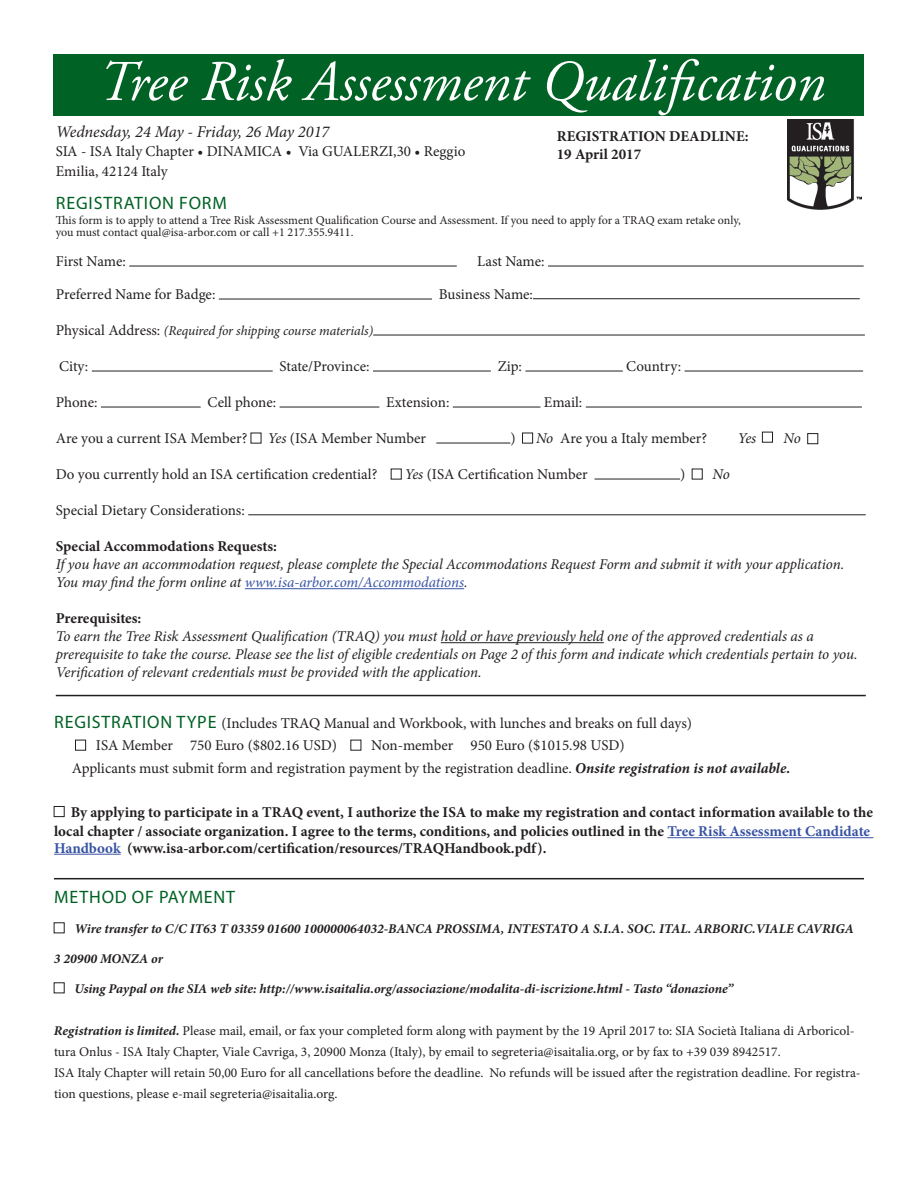
<style>
.page{position:relative;width:918px;height:1188px;background:#fff}
.page>*{position:absolute;margin:0;border:0;box-sizing:border-box;transform-origin:0 0}
.t1{font:italic 57.45px "Adobe Garamond Pro";color:#fff}
.t2{font:18px "Myriad Pro";letter-spacing:.045em;color:#006224}
.t3{font:italic 16.5px "Minion Pro";letter-spacing:-.005em;color:#231f20}
.t4{font:15px/22.5px "Minion Pro";color:#231f20}
.t5{font:italic 15px/18px "Minion Pro";letter-spacing:-.01em;color:#231f20}
.t6{font:700 15px/19.5px "Minion Pro";color:#231f20;text-align:right}
.t7{font:italic 13.5px "Minion Pro";letter-spacing:-.01em;color:#231f20}
.t8{font:13.35px/21px "Minion Pro";color:#231f20}
.t9{font:italic 700 13.35px "Minion Pro";color:#231f20}
.t10{font:12px/12px "Minion Pro";letter-spacing:-.005em;color:#231f20}
.s1{font-style:normal;font-size:15px}
.s2{font-style:italic}
.s3{color:#3853a3}
.s4{font-family:"Myriad Pro";font-size:18px;color:#006224}
.s5{font-weight:700;font-style:italic}
</style>
<div class="page">
<hr style="left:245px;top:588px;width:219px;height:1px;background:#3853a3">
<hr style="left:441px;top:642px;width:163px;height:1px;background:#231f20">
<hr style="left:129px;top:266px;width:328px;height:1px;background:#231f20">
<hr style="left:548px;top:266px;width:316px;height:1px;background:#231f20">
<hr style="left:219px;top:299px;width:213px;height:1px;background:#231f20">
<hr style="left:533px;top:298px;width:327px;height:1px;background:#231f20">
<hr style="left:373px;top:335px;width:492px;height:1px;background:#231f20">
<hr style="left:92px;top:371px;width:181px;height:1px;background:#231f20">
<hr style="left:373px;top:371px;width:118px;height:1px;background:#231f20">
<hr style="left:525px;top:371px;width:98px;height:1px;background:#231f20">
<hr style="left:685px;top:371px;width:178px;height:1px;background:#231f20">
<hr style="left:101px;top:407px;width:100px;height:1px;background:#231f20">
<hr style="left:280px;top:407px;width:99px;height:1px;background:#231f20">
<hr style="left:453px;top:407px;width:87px;height:1px;background:#231f20">
<hr style="left:586px;top:407px;width:276px;height:1px;background:#231f20">
<hr style="left:436px;top:443px;width:74px;height:1px;background:#231f20">
<div style="left:522px;top:433px;width:11px;height:10px;border:1px solid #231f20"></div>
<hr style="left:595px;top:479px;width:85px;height:1px;background:#231f20">
<hr style="left:248px;top:515px;width:618px;height:1px;background:#231f20">
<div style="left:54px;top:54px;width:810px;height:62px;background:#006224"></div>
<div style="left:75px;top:740px;width:11px;height:10px;border:1px solid #231f20"></div>
<img style="left:788px;top:119px;width:74px;height:91px">
<hr style="left:667px;top:837px;width:206px;height:1px;background:#3853a3">
<hr style="left:54px;top:854px;width:67px;height:1px;background:#3853a3">
<div style="left:54px;top:806px;width:10px;height:11px;border:1px solid #231f20"></div>
<hr style="left:54px;top:878px;width:810px;height:1px;background:#231f20">
<hr style="left:56px;top:695px;width:810px;height:1px;background:#231f20">
<div style="left:808px;top:434px;width:10px;height:10px;border:1px solid #231f20"></div>
<div style="left:762px;top:432px;width:11px;height:10px;border:1px solid #231f20"></div>
<h1 class="t1" style="left:98px;top:47px;width:729px">Tree Risk Assessment Qualification</h1>
<p class="t3" style="left:56px;top:120px;width:275px">Wednesday, 24 May - Friday, 26 May 2017</p>
<p class="t4" style="left:56px;top:142px;width:411px;line-height:19.5px">SIA - ISA Italy Chapter • DINAMICA • Via GUALERZI,30 • Reggio<br>Emilia, 42124 Italy</p>
<p class="t6" style="left:557px;top:127px;width:193px;line-height:18px;text-align:left">REGISTRATION DEADLINE:<br>19 April 2017</p>
<p class="t2" style="left:56px;top:192px;width:172px">REGISTRATION FORM</p>
<p class="t10" style="left:56px;top:214px;width:687px">This form is to apply to attend a Tree Risk Assessment Qualification Course and Assessment. If you need to apply for a TRAQ exam retake only, you must contact qual@isa-arbor.com or call +1 217.355.9411.</p>
<p class="t4" style="left:56px;top:250px;width:72px">First Name:</p>
<p class="t4" style="left:477px;top:250px;width:69px">Last Name:</p>
<p class="t4" style="left:56px;top:283px;width:161px">Preferred Name for Badge:</p>
<p class="t4" style="left:439px;top:283px;width:96px">Business Name:</p>
<p class="t7" style="left:56px;top:322px;width:319px"><span class="s1">Physical Address:</span> (Required for shipping course materials)</p>
<p class="t4" style="left:59px;top:355px;width:31px">City:</p>
<p class="t4" style="left:280px;top:355px;width:92px">State/Province:</p>
<p class="t4" style="left:498px;top:355px;width:26px">Zip:</p>
<p class="t4" style="left:626px;top:355px;width:56px">Country:</p>
<p class="t4" style="left:56px;top:391px;width:43px">Phone:</p>
<p class="t4" style="left:208px;top:391px;width:70px">Cell phone:</p>
<p class="t4" style="left:386px;top:391px;width:65px">Extension:</p>
<p class="t4" style="left:544px;top:391px;width:40px">Email:</p>
<p class="t4" style="left:56px;top:427px;width:193px">Are you a current ISA Member?</p>
<p class="t4" style="left:268px;top:427px;width:160px"><span class="s2">Yes</span> (ISA Member Number</p>
<p class="t4" style="left:510px;top:427px;width:7px">)</p>
<p class="t4" style="left:536px;top:427px;width:173px"><span class="s2">No</span> Are you a Italy member?</p>
<p class="t5" style="left:738px;top:429px;width:20px">Yes</p>
<p class="t5" style="left:784px;top:429px;width:19px">No</p>
<p class="t4" style="left:56px;top:463px;width:323px">Do you currently hold an ISA certification credential?</p>
<p class="t4" style="left:405px;top:463px;width:184px"><span class="s2">Yes</span> (ISA Certification Number</p>
<p class="t4" style="left:680px;top:463px;width:7px">)</p>
<p class="t5" style="left:713px;top:465px;width:19px">No</p>
<p class="t4" style="left:56px;top:499px;width:191px">Special Dietary Considerations:</p>
<p class="t6" style="left:56px;top:536px;width:223px">Special Accommodations Requests:</p>
<p class="t5" style="left:56px;top:555px;width:790px">If you have an accommodation request, please complete the Special Accommodations Request Form and submit it with your application.<br>You may find the form online at <span class="s3">www.isa-arbor.com/Accommodations</span>.</p>
<p class="t6" style="left:56px;top:608px;width:87px">Prerequisites:</p>
<p class="t5" style="left:56px;top:627px;width:803px">To earn the Tree Risk Assessment Qualification (TRAQ) you must hold or have previously held one of the approved credentials as a prerequisite to take the course. Please see the list of eligible credentials on Page 2 of this form and indicate which credentials pertain to you.<br>Verification of relevant credentials must be provided with the application.</p>
<p class="t4" style="left:96px;top:712px;width:598px;text-indent:-42px"><span class="s4">REGISTRATION TYPE</span> (Includes TRAQ Manual and Workbook, with lunches and breaks on full days)<br>ISA Member 750 Euro ($802.16 USD)</p>
<p class="t4" style="left:72px;top:734px;width:720px;text-indent:299px">Non-member 950 Euro ($1015.98 USD)<br>Applicants must submit form and registration payment by the registration deadline. <span class="s5">Onsite registration is not available.</span></p>
<p class="t6" style="left:54px;top:802px;width:821px">By applying to participate in a TRAQ event, I authorize the ISA to make my registration and contact information available to the local chapter / associate organization. I agree to the terms, conditions, and policies outlined in the <span class="s3">Tree Risk Assessment Candidate</span></p>
<p class="t6" style="left:54px;top:838px;width:494px"><span class="s3">Handbook</span> (www.isa-arbor.com/certification/resources/TRAQHandbook.pdf).</p>
<p class="t2" style="left:54px;top:886px;width:183px">METHOD OF PAYMENT</p>
<p class="t9" style="left:75px;top:919px;width:781px">Wire transfer to C/C IT63 T 03359 01600 100000064032-BANCA PROSSIMA, INTESTATO A S.I.A. SOC. ITAL. ARBORIC.VIALE CAVRIGA</p>
<p class="t9" style="left:54px;top:949px;width:111px">3 20900 MONZA or</p>
<p class="t9" style="left:75px;top:979px;width:660px">Using Paypal on the SIA web site: http://www.isaitalia.org/associazione/modalita-di-iscrizione.html - Tasto “donazione”</p>
<p class="t8" style="left:54px;top:1020px;width:808px"><span class="s5">Registration is limited.</span> Please mail, email, or fax your completed form along with payment by the 19 April 2017 to: SIA Società Italiana di Arboricol&shy;tura Onlus - ISA Italy Chapter, Viale Cavriga, 3, 20900 Monza (Italy), by email to segreteria@isaitalia.org, or by fax to +39 039 8942517.<br>ISA Italy Chapter will retain 50,00 Euro for all cancellations before the deadline. No refunds will be issued after the registration deadline. For registra&shy;tion questions, please e-mail segreteria@isaitalia.org.</p>
</div>
